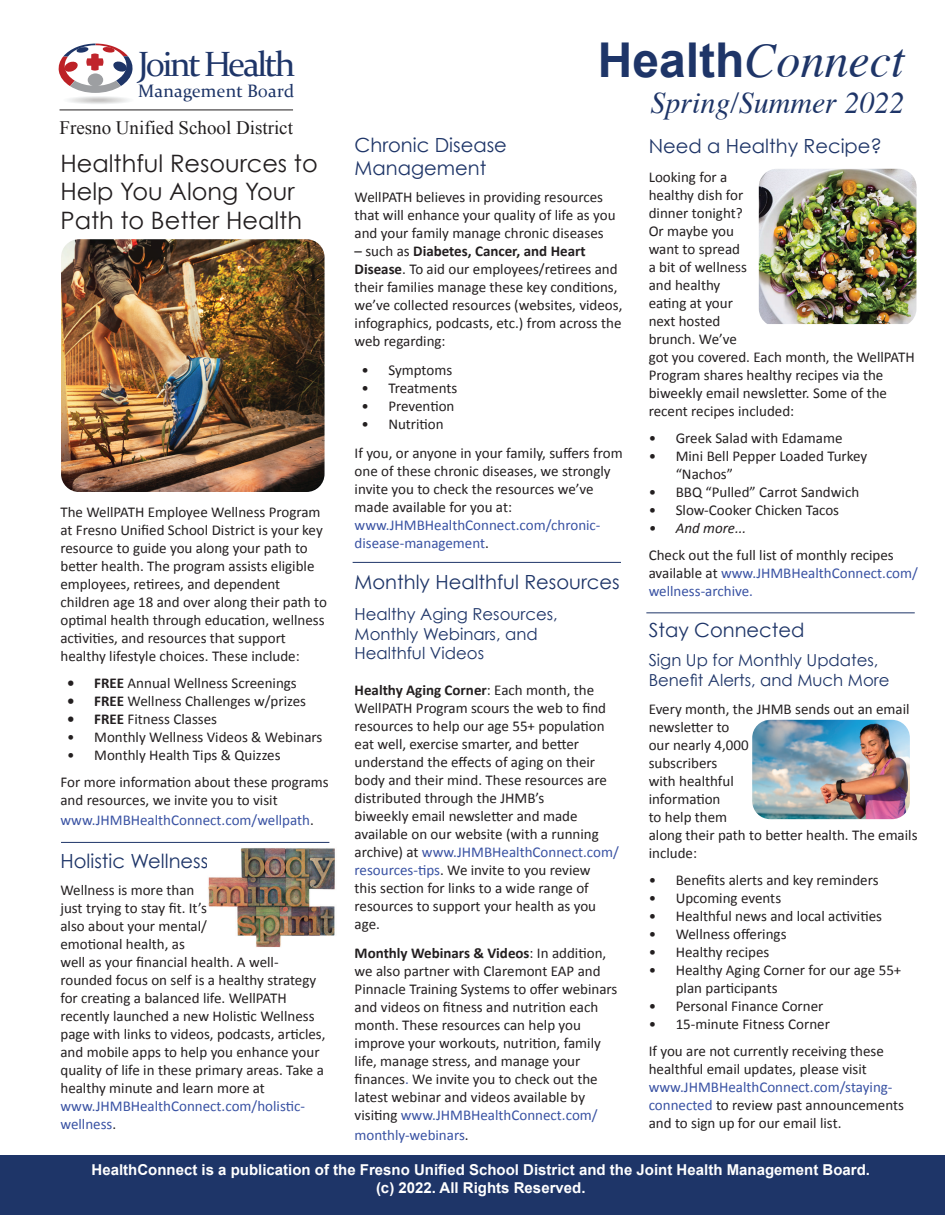
<style>
.page{position:relative;width:945px;height:1215px;background:#fff}
.page>*{position:absolute;margin:0;border:0;box-sizing:border-box;transform-origin:0 0}
.t1{font:italic 48px "Times";color:#1e3568}
.t2{font:35.1px "Constantia";letter-spacing:-.07em;color:#1e3568}
.t3{font:italic 30px "Times";color:#1e3568}
.t4{font:24px/28.8px "Century Gothic";color:#231f20}
.t5{font:19.5px/23.4px "Century Gothic";color:#1e3568}
.t6{font:18.9px "Times New Roman";color:#201d1e}
.t7{font:18px "Constantia";letter-spacing:.015em;color:#1e3568}
.t8{font:16.5px/19.8px "Century Gothic";color:#1e3568}
.t9{font:15px/18px "Calibri";color:#231f20}
.t10{font:15px/18px "Calibri";color:#3952a3}
.t11{font:700 15px/18px "Arial";color:#fff;text-align:center}
.t12{font:italic 15px "Calibri";color:#231f20}
.s1{font-weight:700}
.s2{color:#231f20}
.s3{font-family:"Arial";font-weight:700;font-style:normal}
.s4{color:#3952a3}
</style>
<div class="page">
<div style="left:0;top:1155px;width:945px;height:60px;background:#1e3568"></div>
<svg style="left:58px;top:44px;width:75px;height:49px"></svg>
<div style="left:88px;top:73px;width:15px;height:14px;background:#9d9fa2;border-radius:50%"></div>
<hr style="left:60px;top:110px;width:233px;height:1px;background:#201d1e">
<div style="left:64px;top:96px;width:69px;height:8px;background:#fbfbfc;border-radius:50%"></div>
<div style="left:67px;top:97px;width:64px;height:7px;background:#f7f8f9;border-radius:50%"></div>
<div style="left:67px;top:97px;width:63px;height:7px;background:#f6f8f8;border-radius:50%"></div>
<div style="left:69px;top:97px;width:59px;height:7px;background:#f3f4f4;border-radius:50%"></div>
<div style="left:71px;top:97px;width:55px;height:6px;background:#eeefef;border-radius:50%"></div>
<div style="left:74px;top:97px;width:49px;height:6px;background:#eae9e9;border-radius:50%"></div>
<div style="left:75px;top:97px;width:47px;height:6px;background:#e3e3e2;border-radius:50%"></div>
<div style="left:75px;top:98px;width:47px;height:5px;background:#e8e7e6;border-radius:50%"></div>
<div style="left:78px;top:98px;width:42px;height:5px;background:#e3e3e2;border-radius:50%"></div>
<hr style="left:80px;top:98px;width:37px;height:4px;background:#dfdfde;border-radius:50%">
<hr style="left:83px;top:98px;width:31px;height:4px;background:#dad9d8;border-radius:50%">
<hr style="left:85px;top:99px;width:27px;height:3px;background:#d4d5d4;border-radius:50%">
<svg style="left:91px;top:99px;width:15px;height:2px"></svg>
<hr style="left:646px;top:612px;width:269px;height:1px;background:#1e3568">
<hr style="left:353px;top:562px;width:268px;height:1px;background:#1e3568">
<img style="left:61px;top:239px;width:264px;height:253px">
<hr style="left:61px;top:842px;width:268px;height:1px;background:#1e3568">
<img style="left:208px;top:848px;width:127px;height:99px">
<img style="left:759px;top:169px;width:157px;height:155px">
<img style="left:752px;top:720px;width:158px;height:99px">
<h2 class="t2" style="left:138px;top:40px;width:159px">Joint Health</h2>
<p class="t7" style="left:138px;top:79px;width:158px">Management Board</p>
<p class="t6" style="left:60px;top:115px;width:235px">Fresno Unified School District</p>
<h3 class="t4" style="left:60px;top:148px;width:259px">Healthful Resources to<br>Help You Along Your<br>Path to Better Health</h3>
<p class="t9" style="left:60px;top:503px;width:268px">The WellPATH Employee Wellness Program at Fresno Unified School District is your key resource to guide you along your path to better health. The program assists eligible employees, retirees, and dependent children age 18 and over along their path to optimal health through education, wellness activities, and resources that support healthy lifestyle choices. These include:</p>
<p class="t9" style="left:67px;top:674px;width:231px"><span class="s1">• FREE</span> Annual Wellness Screenings</p>
<p class="t9" style="left:67px;top:692px;width:240px"><span class="s1">• FREE</span> Wellness Challenges w/prizes</p>
<p class="t9" style="left:67px;top:710px;width:151px"><span class="s1">• FREE</span> Fitness Classes</p>
<p class="t9" style="left:67px;top:728px;width:257px">• Monthly Wellness Videos &amp; Webinars</p>
<p class="t9" style="left:60px;top:742px;width:270px;line-height:27px;text-indent:7px">• Monthly Health Tips &amp; Quizzes<br>For more information about these programs</p>
<p class="t10" style="left:60px;top:790px;width:255px;line-height:19.8px"><span class="s2">and resources, we invite you to visit </span>www.JHMBHealthConnect.com/wellpath<span class="s2">.</span></p>
<h3 class="t5" style="left:60px;top:849px;width:149px">Holistic Wellness</h3>
<p class="t9" style="left:60px;top:881px;width:267px">Wellness is more than<br>just trying to stay fit. It’s<br>also about your mental/<br>emotional health, as<br>well as your financial health. A well&shy;rounded focus on self is a healthy strategy for creating a balanced life. WellPATH recently launched a new Holistic Wellness page with links to videos, podcasts, articles, and mobile apps to help you enhance your quality of life in these primary areas. Take a healthy minute and learn more at</p>
<p class="t10" style="left:60px;top:1097px;width:246px">www.JHMBHealthConnect.com/holistic&shy;wellness<span class="s2">.</span></p>
<h1 class="t1" style="left:598px;top:19px;width:308px"><span class="s3">Health</span>Connect</h1>
<h3 class="t3" style="left:650px;top:76px;width:256px">Spring/Summer 2022</h3>
<h3 class="t5" style="left:355px;top:133px;width:154px">Chronic Disease<br>Management</h3>
<p class="t9" style="left:355px;top:188px;width:263px">WellPATH believes in providing resources that will enhance your quality of life as you and your family manage chronic diseases</p>
<p class="t9" style="left:355px;top:242px;width:269px">– such as <span class="s1">Diabetes, Cancer, and Heart Disease</span>. To aid our employees/retirees and their families manage these key conditions, we’ve collected resources (websites, videos, infographics, podcasts, etc.) from across the web regarding:</p>
<p class="t9" style="left:361px;top:361px;width:92px">• Symptoms</p>
<p class="t9" style="left:361px;top:379px;width:98px">• Treatments</p>
<p class="t9" style="left:361px;top:397px;width:95px">• Prevention</p>
<p class="t9" style="left:355px;top:410px;width:270px;line-height:28.8px;text-indent:7px">• Nutrition<br>If you, or anyone in your family, suffers from</p>
<p class="t9" style="left:355px;top:462px;width:258px">one of these chronic diseases, we strongly invite you to check the resources we’ve made available for you at:</p>
<p class="t10" style="left:355px;top:516px;width:247px">www.JHMBHealthConnect.com/chronic&shy;disease-management<span class="s2">.</span></p>
<h3 class="t5" style="left:355px;top:570px;width:267px">Monthly Healthful Resources</h3>
<p class="t8" style="left:355px;top:604px;width:205px">Healthy Aging Resources,<br>Monthly Webinars, and<br>Healthful Videos</p>
<p class="t9" style="left:355px;top:681px;width:266px"><span class="s1">Healthy Aging Corner</span>: Each month, the WellPATH Program scours the web to find resources to help our age 55+ population eat well, exercise smarter, and better understand the effects of aging on their body and their mind. These resources are distributed through the JHMB’s<br>biweekly email newsletter and made available on our website (with a running archive) at <span class="s4">www.JHMBHealthConnect.com/ resources-tips</span>. We invite to you review<br>this section for links to a wide range of resources to support your health as you age.</p>
<p class="t9" style="left:355px;top:944px;width:264px"><span class="s1">Monthly Webinars &amp; Videos</span>: In addition, we also partner with Claremont EAP and Pinnacle Training Systems to offer webinars and videos on fitness and nutrition each month. These resources can help you improve your workouts, nutrition, family life, manage stress, and manage your finances<span class="s4">.</span> We invite you to check out the latest webinar and videos available by visiting <span class="s4">www.JHMBHealthConnect.com/</span></p>
<p class="t10" style="left:355px;top:1126px;width:116px">monthly-webinars<span class="s2">.</span></p>
<h3 class="t5" style="left:649px;top:134px;width:235px">Need a Healthy Recipe?</h3>
<p class="t9" style="left:649px;top:168px;width:268px">Looking for a<br>healthy dish for<br>dinner tonight?<br>Or maybe you<br>want to spread<br>a bit of wellness<br>and healthy<br>eating at your<br>next hosted<br>brunch. We’ve<br>got you covered. Each month, the WellPATH<br>Program shares healthy recipes via the biweekly email newsletter. Some of the recent recipes included:</p>
<p class="t9" style="left:649px;top:429px;width:195px">• Greek Salad with Edamame</p>
<p class="t9" style="left:676px;top:447px;width:193px;text-indent:-27px">• Mini Bell Pepper Loaded Turkey “Nachos”</p>
<p class="t9" style="left:649px;top:483px;width:212px">• BBQ “Pulled” Carrot Sandwich</p>
<p class="t9" style="left:649px;top:501px;width:192px">• Slow-Cooker Chicken Tacos</p>
<p class="t12" style="left:649px;top:517px;width:99px">• And more...</p>
<p class="t9" style="left:649px;top:546px;width:271px">Check out the full list of monthly recipes available at <span class="s4">www.JHMBHealthConnect.com/ wellness-archive.</span></p>
<h3 class="t5" style="left:649px;top:618px;width:157px">Stay Connected</h3>
<p class="t8" style="left:649px;top:650px;width:242px">Sign Up for Monthly Updates,<br>Benefit Alerts, and Much More</p>
<p class="t9" style="left:649px;top:701px;width:270px">Every month, the JHMB sends out an email newsletter to<br>our nearly 4,000<br>subscribers<br>with healthful<br>information<br>to help them<br>along their path to better health. The emails include:</p>
<p class="t9" style="left:649px;top:872px;width:231px">• Benefits alerts and key reminders</p>
<p class="t9" style="left:649px;top:890px;width:134px">• Upcoming events</p>
<p class="t9" style="left:649px;top:908px;width:235px">• Healthful news and local activities</p>
<p class="t9" style="left:649px;top:926px;width:139px">• Wellness offerings</p>
<p class="t9" style="left:649px;top:944px;width:122px">• Healthy recipes</p>
<p class="t9" style="left:676px;top:962px;width:227px;text-indent:-27px">• Healthy Aging Corner for our age 55+ plan participants</p>
<p class="t9" style="left:649px;top:998px;width:176px">• Personal Finance Corner</p>
<p class="t9" style="left:649px;top:1011px;width:237px;line-height:27px">• 15-minute Fitness Corner<br>If you are not currently receiving these</p>
<p class="t9" style="left:649px;top:1061px;width:220px">healthful email updates, please visit</p>
<p class="t9" style="left:649px;top:1079px;width:257px"><span class="s4">www.JHMBHealthConnect.com/staying&shy;connected</span> to review past announcements and to sign up for our email list.</p>
<p class="t11" style="left:92px;top:1161px;width:780px">HealthConnect is a publication of the Fresno Unified School District and the Joint Health Management Board. (c) 2022. All Rights Reserved.</p>
</div>
